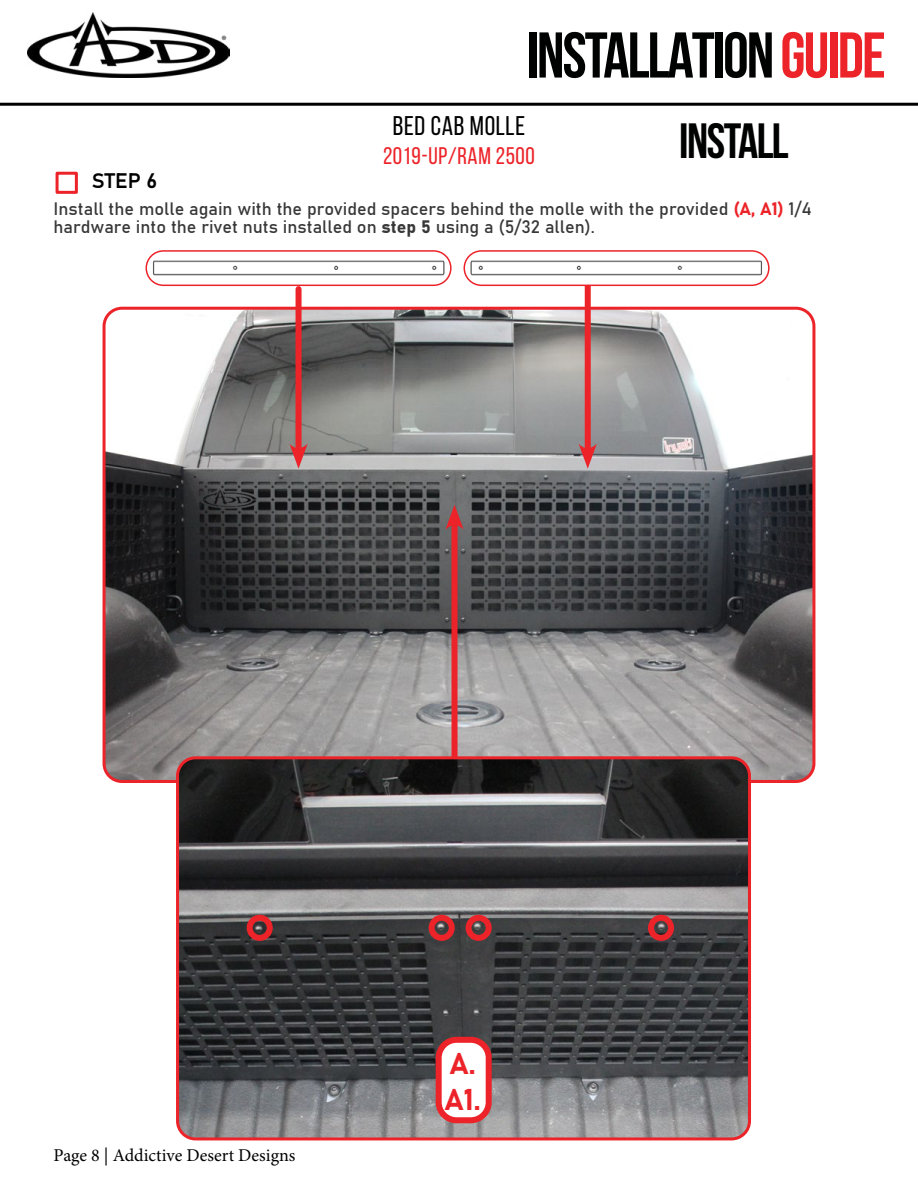
<style>
.page{position:relative;width:918px;height:1188px;background:#fff}
.page>*{position:absolute;margin:0;border:0;box-sizing:border-box;transform-origin:0 0}
.t1{font:700 64.5px "Bebas Neue";letter-spacing:-.03em;color:#000101}
.t2{font:700 49.5px "Bebas Neue";letter-spacing:-.03em;color:#000101}
.t3{font:30px/36px "Bahnschrift";color:#ec2329}
.t4{font:27px "Bebas Neue";letter-spacing:.025em;color:#000}
.t5{font:24px "Bebas Neue";letter-spacing:.025em;color:#ec2329}
.t6{font:21px "Bahnschrift";color:#000}
.t7{font:18px/18px "Bahnschrift";color:#383838}
.t8{font:18px "Minion Pro";color:#000}
.s1{color:#ec2329}
</style>
<div class="page">
<hr style="left:0;top:103px;width:918px;height:3px;background:#000">
<img style="left:27px;top:12px;width:203px;height:65px">
<div style="left:56px;top:172px;width:22px;height:22px;border:3px solid #ec2329"></div>
<img style="left:104px;top:308px;width:710px;height:471px">
<div style="left:103px;top:307px;width:712px;height:476px;border:3px solid #ec2329;border-radius:18px"></div>
<img style="left:178px;top:758px;width:572px;height:381px">
<div style="left:176px;top:756px;width:575px;height:384px;border:3px solid #ec2329;border-radius:18px"></div>
<div style="left:439px;top:1040px;width:50px;height:80px;background:#fff;border-radius:18px"></div>
<div style="left:436px;top:1037px;width:56px;height:86px;border:6px solid #ec2329;border-radius:18px"></div>
<div style="left:452px;top:519px;width:6px;height:237px;background:#ec2329"></div>
<svg style="left:445px;top:505px;width:19px;height:25px"></svg>
<img style="left:146px;top:254px;width:303px;height:31px">
<div style="left:146px;top:250px;width:306px;height:36px;border:2px solid #ec2329;border-radius:17px"></div>
<div style="left:296px;top:289px;width:6px;height:165px;background:#ec2329"></div>
<svg style="left:289px;top:444px;width:19px;height:25px"></svg>
<div style="left:585px;top:276px;width:6px;height:178px;background:#ec2329"></div>
<svg style="left:579px;top:444px;width:18px;height:25px"></svg>
<div style="left:247px;top:915px;width:26px;height:26px;border:6px solid #ec2329;border-radius:50%"></div>
<div style="left:429px;top:915px;width:26px;height:26px;border:6px solid #ec2329;border-radius:50%"></div>
<div style="left:466px;top:915px;width:26px;height:26px;border:6px solid #ec2329;border-radius:50%"></div>
<div style="left:648px;top:915px;width:26px;height:26px;border:6px solid #ec2329;border-radius:50%"></div>
<img style="left:464px;top:254px;width:303px;height:31px">
<div style="left:464px;top:250px;width:306px;height:36px;border:2px solid #ec2329;border-radius:17px"></div>
<h1 class="t1" style="left:527px;top:20px;width:361px">INSTALLATION<span class="s1">guide</span></h1>
<h3 class="t4" style="left:393px;top:111px;width:134px">BED CAB MOLLE</h3>
<h3 class="t5" style="left:383px;top:143px;width:153px">2019-UP/RAM 2500</h3>
<h2 class="t2" style="left:679px;top:114px;width:111px">INSTALL</h2>
<p class="t6" style="left:92px;top:165px;width:67px">STEP 6</p>
<p class="t7" style="left:54px;top:199px;width:760px">Install the molle again with the provided spacers behind the molle with the provided <span class="s1">(A, A1)</span> 1/4 hardware into the rivet nuts installed on step 5 using a (5/32 allen).</p>
<p class="t8" style="left:54px;top:1143px;width:243px">Page 8 | Addictive Desert Designs</p>
<h3 class="t3" style="left:445px;top:1043px;width:38px">A.<br>A1.</h3>
</div>
